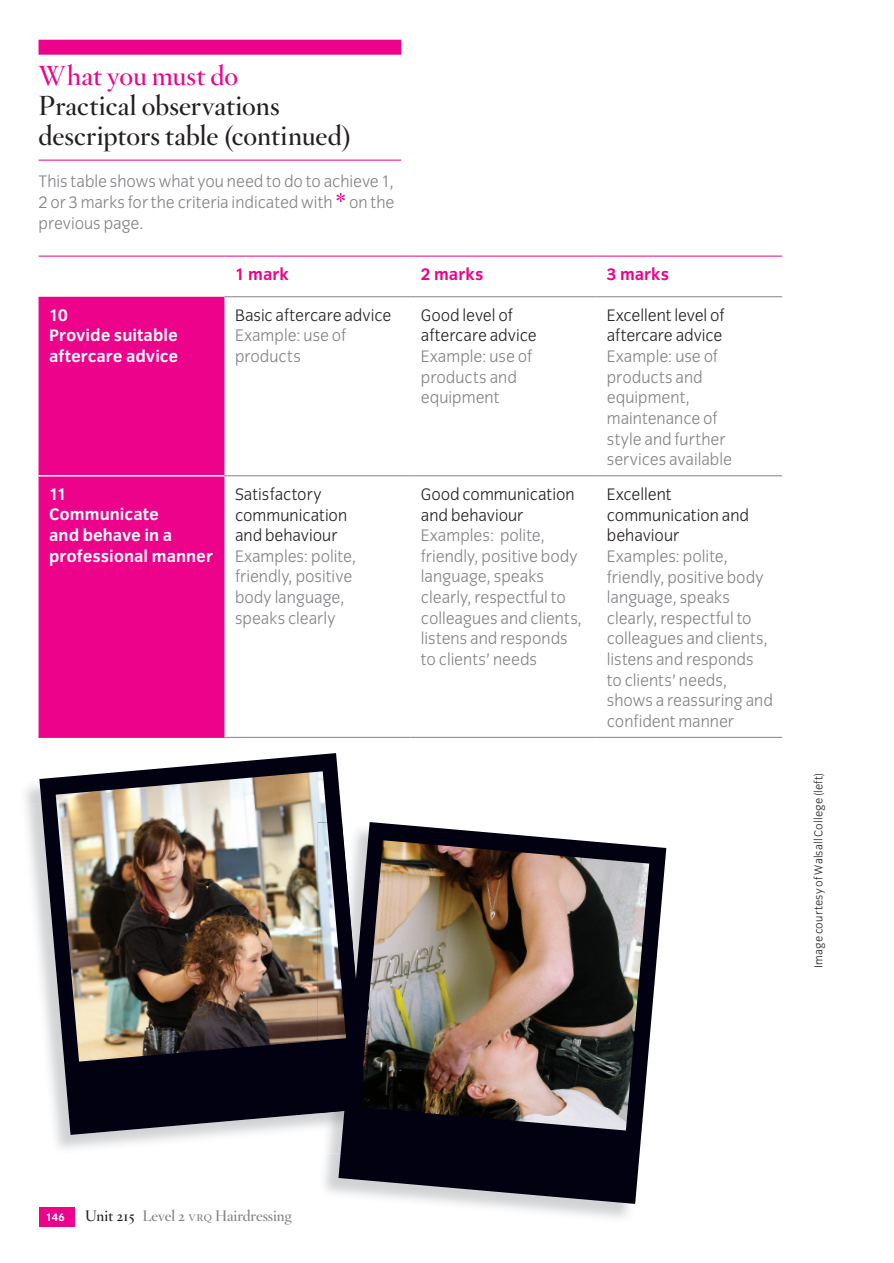
<style>
.page{position:relative;width:894px;height:1263px;background:#fff}
.page>*{position:absolute;margin:0;border:0;box-sizing:border-box;transform-origin:0 0}
.t1{font:27px/30px "Hoefler Titling HTF Sm Roman";letter-spacing:.005em;color:#231f20}
.t2{font:27px "Hoefler Titling HTF Sm Roman";color:#ed028c}
.t3{font:300 17.25px/20.7px "Congress Sans";color:#808285}
.t4{font:300 17.25px/20.7px "Congress Sans";letter-spacing:-.005em;color:#231f20}
.t5{font:700 17.25px/20.7px "Congress Sans";color:#fff}
.t6{font:700 17.25px "Congress Sans";color:#ed028c}
.t7{font:15px "Hoefler Titling HTF Sm Roman";color:#808285}
.t8{font:300 12px "Congress Sans";letter-spacing:.015em;color:#231f20}
.t9{font:700 11.25px "Congress Sans";color:#fff}
.s1{font-family:"Hoefler Titling";font-size:37.5px;color:#ed028c}
.s2{color:#231f20}
.s3{font-family:"Hoefler Titling HTF Lt SC"}
</style>
<div class="page">
<div style="left:40px;top:1207px;width:35px;height:19px;background:#ed028c"></div>
<div style="left:39px;top:297px;width:185px;height:440px;background:#ed028c"></div>
<hr style="left:39px;top:475px;width:185px;height:1px;background:#fff">
<hr style="left:224px;top:737px;width:186px;height:1px;background:#808285">
<hr style="left:410px;top:737px;width:186px;height:1px;background:#808285">
<hr style="left:596px;top:737px;width:186px;height:1px;background:#808285">
<hr style="left:39px;top:256px;width:185px;height:1px;background:#ed028c">
<hr style="left:224px;top:256px;width:186px;height:1px;background:#ed028c">
<hr style="left:410px;top:256px;width:186px;height:1px;background:#ed028c">
<hr style="left:596px;top:256px;width:186px;height:1px;background:#ed028c">
<hr style="left:224px;top:296px;width:186px;height:1px;background:#808285">
<hr style="left:410px;top:296px;width:186px;height:1px;background:#808285">
<hr style="left:596px;top:296px;width:186px;height:1px;background:#808285">
<hr style="left:224px;top:475px;width:186px;height:1px;background:#808285">
<hr style="left:410px;top:475px;width:186px;height:1px;background:#808285">
<hr style="left:596px;top:475px;width:186px;height:1px;background:#808285">
<hr style="left:39px;top:737px;width:185px;height:1px;background:#ed028c">
<div style="left:39px;top:40px;width:362px;height:15px;background:#ed028c"></div>
<hr style="left:39px;top:160px;width:362px;height:1px;background:#ed028c">
<svg style="left:39px;top:753px;width:304px;height:382px;fill:#010111"></svg>
<img style="left:56px;top:771px;width:271px;height:290px">
<img style="left:318px;top:1113px;width:20px;height:40px">
<img style="left:318px;top:1040px;width:20px;height:73px">
<img style="left:318px;top:822px;width:20px;height:218px">
<svg style="left:338px;top:822px;width:328px;height:382px;fill:#010111"></svg>
<img style="left:359px;top:840px;width:290px;height:290px">
<h1 class="t2" style="left:39px;top:58px;width:201px">What you must do</h1>
<h1 class="t1" style="left:39px;top:90px;width:315px">Practical observations descriptors table (continued)</h1>
<p class="t3" style="left:39px;top:171px;width:357px;text-align:justify">This table shows what you need to do to achieve 1, 2 or 3 marks for the criteria indicated with <span class="s1">*</span> on the previous page.</p>
<p class="t6" style="left:235px;top:264px;width:55px">1 mark</p>
<p class="t6" style="left:421px;top:264px;width:64px">2 marks</p>
<p class="t6" style="left:607px;top:264px;width:64px">3 marks</p>
<p class="t5" style="left:49px;top:304px;width:130px">10<br>Provide suitable aftercare advice</p>
<p class="t4" style="left:235px;top:305px;width:158px">Basic aftercare advice</p>
<p class="t4" style="left:421px;top:305px;width:117px">Good level of aftercare advice</p>
<p class="t3" style="left:421px;top:346px;width:112px">Example: use of products and equipment</p>
<p class="t4" style="left:607px;top:305px;width:119px">Excellent level of aftercare advice</p>
<p class="t3" style="left:607px;top:346px;width:126px">Example: use of products and equipment, maintenance of style and further services available</p>
<p class="t3" style="left:235px;top:325px;width:112px">Example: use of products</p>
<p class="t5" style="left:49px;top:484px;width:165px">11<br>Communicate<br>and behave in a professional manner</p>
<p class="t4" style="left:235px;top:484px;width:114px">Satisfactory communication and behaviour</p>
<p class="t3" style="left:235px;top:546px;width:123px">Examples: polite, friendly, positive body language, speaks clearly</p>
<p class="t4" style="left:421px;top:484px;width:155px">Good communication and behaviour</p>
<p class="t3" style="left:421px;top:525px;width:163px">Examples: polite, friendly, positive body language, speaks clearly, respectful to colleagues and clients, listens and responds to clients’ needs</p>
<p class="t4" style="left:607px;top:484px;width:144px">Excellent communication and behaviour</p>
<p class="t3" style="left:607px;top:546px;width:167px">Examples: polite, friendly, positive body language, speaks clearly, respectful to colleagues and clients, listens and responds to clients’ needs, shows a reassuring and confident manner</p>
<p class="t8" style="left:811px;top:968px;width:197px;rotate:-90deg">Image courtesy of Walsall College (left)</p>
<p class="t9" style="left:46px;top:1211px;width:20px">146</p>
<p class="t7" style="left:85px;top:1206px;width:208px"><span class="s2">Unit 215</span> Level 2 <span class="s3">vrq</span> Hairdressing</p>
</div>
